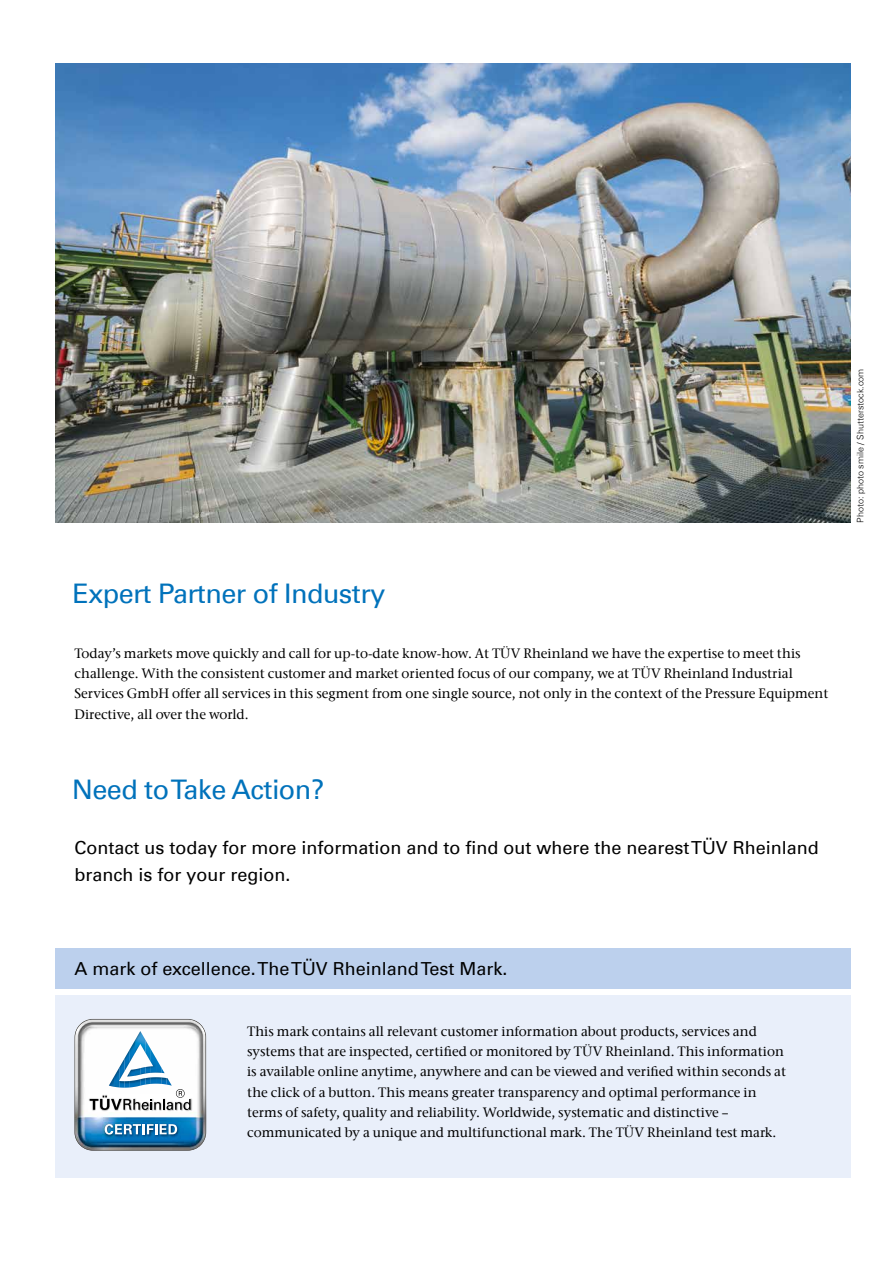
<style>
.page{position:relative;width:893px;height:1263px;background:#fff}
.page>*{position:absolute;margin:0;border:0;box-sizing:border-box;transform-origin:0 0}
.t1{font:27px "Univers Com 55 Roman";letter-spacing:-.02em;color:#0072bb}
.t2{font:18px/27px "Univers Com 55 Roman";color:#000}
.t3{font:500 13.5px/20.2px "ITC Stone Serif Com";color:#000}
.t4{font:300 9px "Univers Com 45";color:#000}
</style>
<div class="page">
<div style="left:55px;top:948px;width:795px;height:41px;background:#bcd0ed"></div>
<div style="left:55px;top:995px;width:795px;height:183px;background:#e9effa"></div>
<svg style="left:74px;top:1019px;width:132px;height:132px;background:#a8bfcf"></svg>
<img style="left:55px;top:64px;width:795px;height:459px">
<h1 class="t1" style="left:72px;top:577px;width:315px">Expert Partner of Industry</h1>
<p class="t3" style="left:74px;top:643px;width:755px">Today’s markets move quickly and call for up-to-date know-how. At TÜV Rheinland we have the expertise to meet this challenge. With the consistent customer and market oriented focus of our company, we at TÜV Rheinland Industrial Services GmbH offer all services in this segment from one single source, not only in the context of the Pressure Equipment Directive, all over the world.</p>
<h1 class="t1" style="left:72px;top:773px;width:254px">Need to Take Action?</h1>
<h2 class="t2" style="left:74px;top:834px;width:746px">Contact us today for more information and to find out where the nearest TÜV Rheinland branch is for your region.</h2>
<p class="t4" style="left:855px;top:523px;width:156px;rotate:-90deg">Photo: photo smile / Shutterstock.com</p>
<h2 class="t2" style="left:74px;top:955px;width:434px">A mark of excellence. The TÜV Rheinland Test Mark.</h2>
<p class="t3" style="left:247px;top:1021px;width:540px">This mark contains all relevant customer information about products, services and systems that are inspected, certified or monitored by TÜV Rheinland. This information is available online anytime, anywhere and can be viewed and verified within seconds at the click of a button. This means greater transparency and optimal performance in terms of safety, quality and reliability. Worldwide, systematic and distinctive – communicated by a unique and multifunctional mark. The TÜV Rheinland test mark.</p>
</div>
